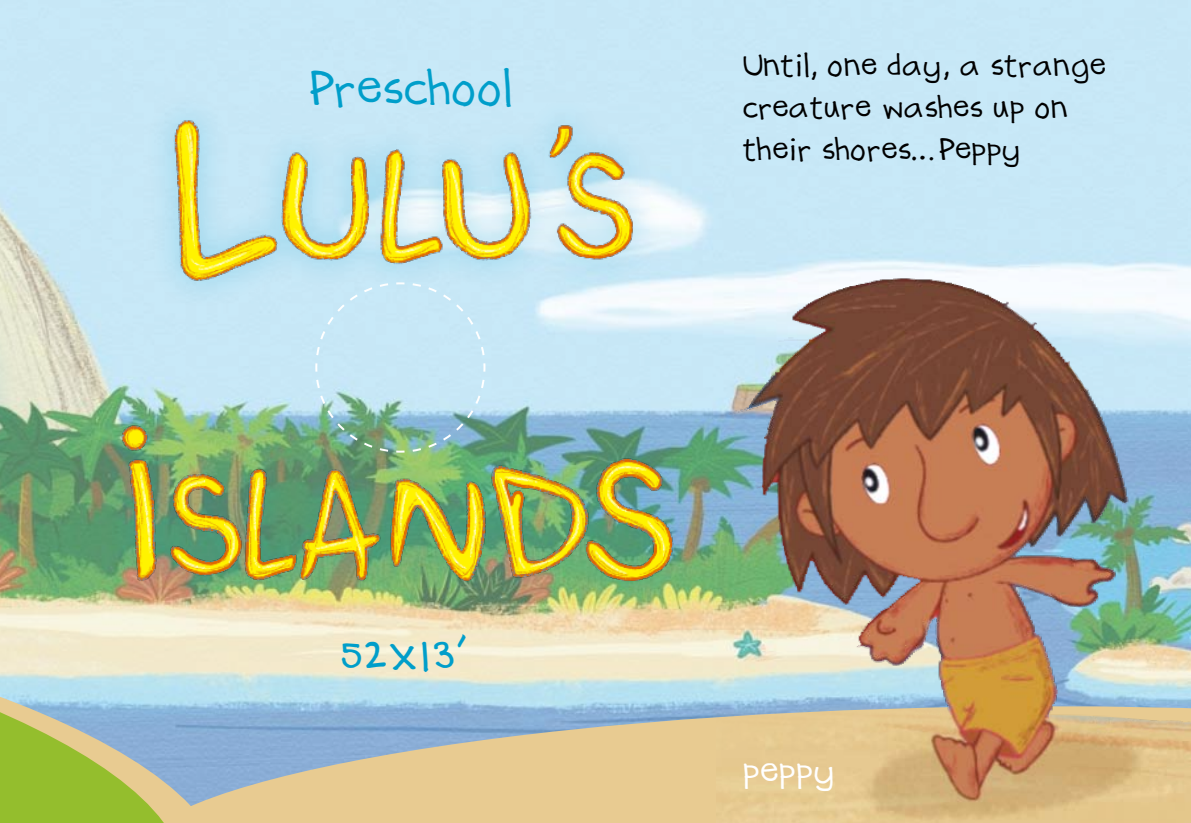
<style>
.page{position:relative;width:1191px;height:823px;background:#fff}
.page>*{position:absolute;margin:0;border:0;box-sizing:border-box;transform-origin:0 0}
.t1{font:44px "Brocoli";color:#009eca}
.t2{font:32px "Brocoli";color:#fff}
.t3{font:28px/42px "Brocoli";color:#000}
</style>
<div class="page">
<div style="left:139px;top:86px;width:628px;height:334px;background:#c7e7f6"></div>
<img style="left:159px;top:81px;width:551px;height:258px">
<div style="left:87px;top:391px;width:668px;height:379px;background:#009eca;opacity:.2"></div>
<img style="left:212px;top:418px;width:469px;height:281px">
<svg style="left:212px;top:550px;width:20px;height:149px;background:#ced4a9"></svg>
<svg style="left:212px;top:699px;width:505px;height:123px;background:#c4c1ad"></svg>
<img style="left:717px;top:261px;width:474px;height:561px">
<div style="left:0;top:157px;width:212px;height:665px;background:#009eca;opacity:.2"></div>
<img style="left:0;top:96px;width:71px;height:726px">
<h1 class="t1" style="left:309px;top:60px;width:206px">Preschool</h1>
<h1 class="t1" style="left:341px;top:624px;width:128px">52x13’</h1>
<p class="t3" style="left:743px;top:45px;width:365px">Until, one day, a strange creature washes up on their shores…Peppy</p>
<p class="t2" style="left:743px;top:750px;width:95px">peppy</p>
</div>
